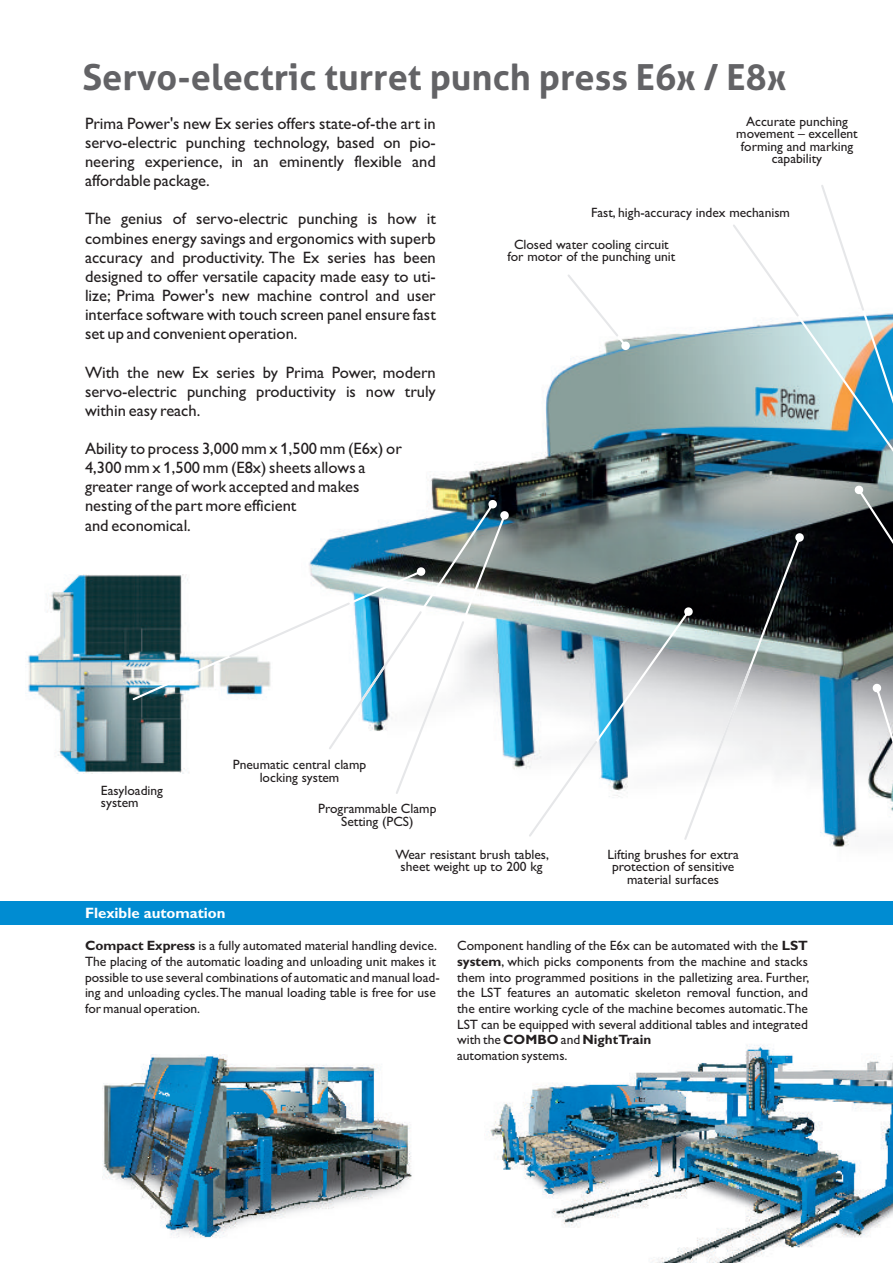
<style>
.page{position:relative;width:893px;height:1263px;background:#fff}
.page>*{position:absolute;margin:0;border:0;box-sizing:border-box;transform-origin:0 0}
.t1{font:700 36px "Aller";color:#636366}
.t2{font:16.5px/19.2px "Gill Alt One";color:#231f20;text-align:justify}
.t3{font:700 15px "Gill Alt One";color:#fff}
.t4{font:13.5px/15.6px "Gill Alt One";color:#231f20;text-align:center}
.s1{font-weight:700}
</style>
<div class="page">
<img style="left:488px;top:1045px;width:405px;height:218px">
<img style="left:103px;top:1055px;width:309px;height:183px">
<img style="left:25px;top:575px;width:108px;height:198px">
<svg style="left:133px;top:313px;width:760px;height:530px"></svg>
<svg style="left:566px;top:274px;width:54px;height:64px"></svg>
<svg style="left:683px;top:668px;width:69px;height:174px"></svg>
<svg style="left:527px;top:739px;width:72px;height:99px"></svg>
<svg style="left:821px;top:185px;width:43px;height:126px"></svg>
<svg style="left:731px;top:225px;width:70px;height:93px"></svg>
<svg style="left:227px;top:601px;width:239px;height:195px"></svg>
<div style="left:0;top:902px;width:893px;height:23px;background:#008cd2"></div>
<h1 class="t1" style="left:82px;top:63px;width:705px">Servo-electric turret punch press E6x / E8x</h1>
<p class="t2" style="left:85px;top:115px;width:352px">Prima Power's new Ex series offers state-of-the art in servo-electric punching technology, based on pio&shy;neering experience, in an eminently flexible and affordable package.</p>
<p class="t2" style="left:85px;top:211px;width:352px">The genius of servo-electric punching is how it combines energy savings and ergonomics with superb accuracy and productivity. The Ex series has been designed to offer versatile capacity made easy to uti&shy;lize; Prima Power's new machine control and user interface software with touch screen panel ensure fast set up and convenient operation.</p>
<p class="t2" style="left:85px;top:364px;width:352px">With the new Ex series by Prima Power, modern servo-electric punching productivity is now truly within easy reach.</p>
<p class="t2" style="left:85px;top:441px;width:318px;text-align:left">Ability to process 3,000 mm x 1,500 mm (E6x) or 4,300 mm x 1,500 mm (E8x) sheets allows a greater range of work accepted and makes nesting of the part more efficient<br>and economical.</p>
<p class="t4" style="left:736px;top:117px;width:123px;line-height:12.3px">Accurate punching movement – excellent forming and marking capability</p>
<p class="t4" style="left:591px;top:206px;width:200px">Fast, high-accuracy index mechanism</p>
<p class="t4" style="left:507px;top:239px;width:169px;line-height:12.3px">Closed water cooling circuit for motor of the punching unit</p>
<p class="t4" style="left:101px;top:785px;width:64px;line-height:12.3px;text-align:left">Easyloading system</p>
<p class="t4" style="left:233px;top:760px;width:135px;line-height:12.3px">Pneumatic central clamp locking system</p>
<p class="t4" style="left:318px;top:804px;width:120px;line-height:12.3px">Programmable Clamp<br>Setting (PCS)</p>
<p class="t4" style="left:396px;top:849px;width:155px;line-height:12.3px">Wear resistant brush tables, sheet weight up to 200 kg</p>
<p class="t4" style="left:607px;top:849px;width:133px;line-height:12.3px">Lifting brushes for extra protection of sensitive material surfaces</p>
<p class="t3" style="left:85px;top:908px;width:142px">Flexible automation</p>
<p class="t4" style="left:85px;top:939px;width:356px;text-align:left"><span class="s1">Compact Express</span> is a fully automated material handling device.<br>The placing of the automatic loading and unloading unit makes it possible to use several combinations of automatic and manual load&shy;ing and unloading cycles.The manual loading table is free for use for manual operation.</p>
<p class="t4" style="left:457px;top:939px;width:354px;text-align:left">Component handling of the E6x can be automated with the <span class="s1">LST system</span>, which picks components from the machine and stacks them into programmed positions in the palletizing area. Further, the LST features an automatic skeleton removal function, and the entire working cycle of the machine becomes automatic.The LST can be equipped with several additional tables and integrated with the <span class="s1">COMBO</span> and <span class="s1">Night Train<br></span>automation systems.</p>
</div>
